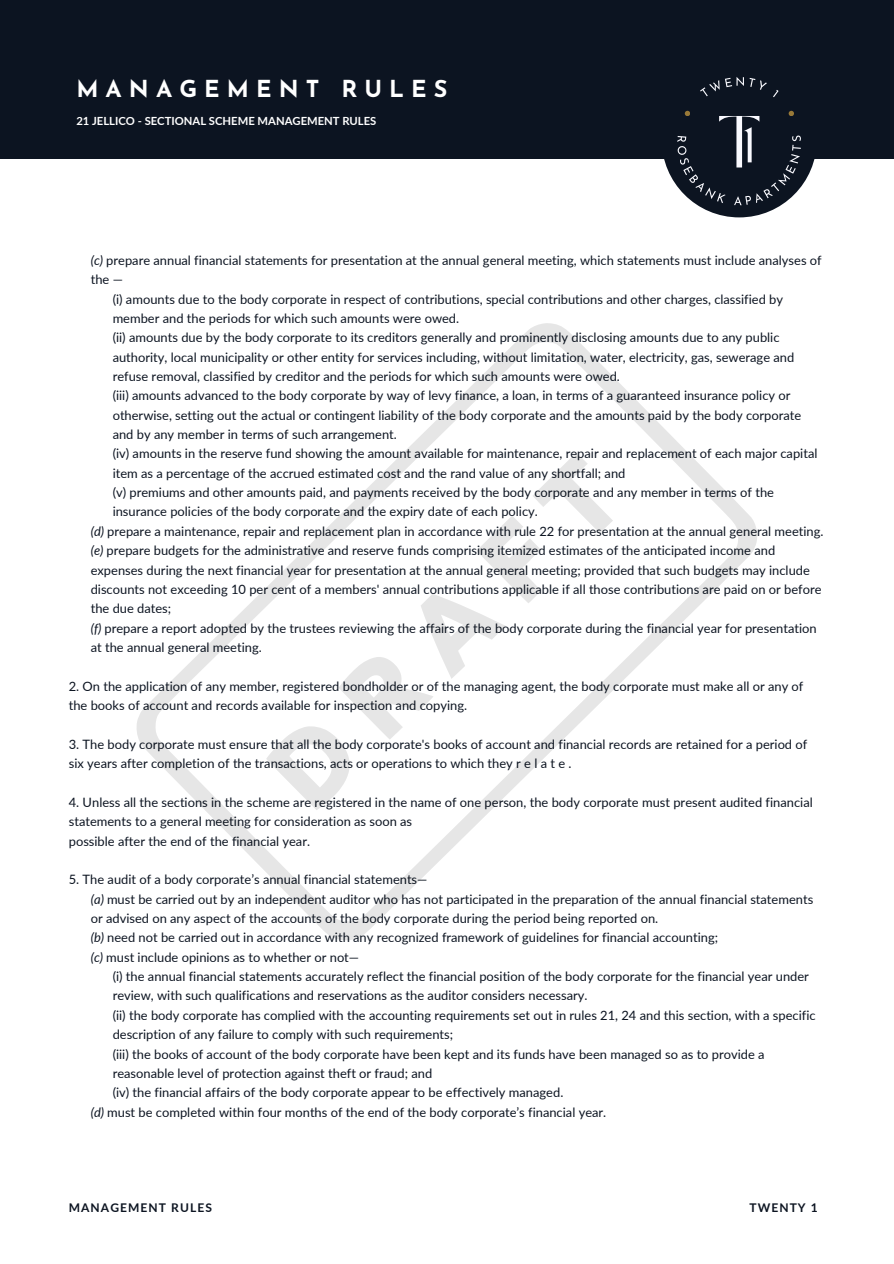
<style>
.page{position:relative;width:894px;height:1264px;background:#fff}
.page>*{position:absolute;margin:0;border:0;box-sizing:border-box;transform-origin:0 0}
.t1{font:700 23.4px "Josefin Sans";letter-spacing:.305em;color:#fff}
.t2{font:12.9px/19.4px "Lato";color:#0c1421}
.t3{font:700 12px "Lato";letter-spacing:.09em;color:#0c1421}
.t4{font:700 11.25px "Lato";color:#fff}
.s1{font-style:italic}
</style>
<div class="page">
<div style="left:0;top:0;width:893px;height:159px;background:#0c1421"></div>
<div style="left:661px;top:62px;width:155px;height:155px;background:#0c1421;border-radius:50%"></div>
<svg style="left:700px;top:77px;width:43px;height:19px"></svg>
<svg style="left:749px;top:78px;width:17px;height:12px"></svg>
<svg style="left:773px;top:90px;width:5px;height:7px"></svg>
<svg style="left:677px;top:111px;width:123px;height:94px"></svg>
<svg style="left:136px;top:323px;width:621px;height:617px"></svg>
<svg style="left:266px;top:452px;width:347px;height:358px"></svg>
<p class="t1" style="left:76px;top:80px;width:372px">MANAGEMENT RULES</p>
<p class="t4" style="left:76px;top:114px;width:301px">21 JELLICO - SECTIONAL SCHEME MANAGEMENT RULES</p>
<h1 class="t2" style="left:91px;top:250px;width:732px"><span class="s1">(c)</span> prepare annual financial statements for presentation at the annual general meeting, which statements must include analyses of the —</h1>
<p class="t2" style="left:113px;top:289px;width:671px">(i) amounts due to the body corporate in respect of contributions, special contributions and other charges, classified by member and the periods for which such amounts were owed.</p>
<p class="t2" style="left:113px;top:327px;width:683px">(ii) amounts due by the body corporate to its creditors generally and prominently disclosing amounts due to any public authority, local municipality or other entity for services including, without limitation, water, electricity, gas, sewerage and refuse removal, classified by creditor and the periods for which such amounts were owed.</p>
<p class="t2" style="left:113px;top:385px;width:690px">(iii) amounts advanced to the body corporate by way of levy finance, a loan, in terms of a guaranteed insurance policy or otherwise, setting out the actual or contingent liability of the body corporate and the amounts paid by the body corporate and by any member in terms of such arrangement.</p>
<p class="t2" style="left:113px;top:444px;width:706px">(iv) amounts in the reserve fund showing the amount available for maintenance, repair and replacement of each major capital item as a percentage of the accrued estimated cost and the rand value of any shortfall; and</p>
<p class="t2" style="left:113px;top:482px;width:662px">(v) premiums and other amounts paid, and payments received by the body corporate and any member in terms of the insurance policies of the body corporate and the expiry date of each policy.</p>
<p class="t2" style="left:91px;top:521px;width:734px"><span class="s1">(d)</span> prepare a maintenance, repair and replacement plan in accordance with rule 22 for presentation at the annual general meeting.</p>
<p class="t2" style="left:91px;top:540px;width:732px"><span class="s1">(e)</span> prepare budgets for the administrative and reserve funds comprising itemized estimates of the anticipated income and expenses during the next financial year for presentation at the annual general meeting; provided that such budgets may include discounts not exceeding 10 per cent of a members' annual contributions applicable if all those contributions are paid on or before the due dates;</p>
<p class="t2" style="left:91px;top:618px;width:727px"><span class="s1">(f)</span> prepare a report adopted by the trustees reviewing the affairs of the body corporate during the financial year for presentation at the annual general meeting.</p>
<p class="t2" style="left:69px;top:676px;width:736px">2. On the application of any member, registered bondholder or of the managing agent, the body corporate must make all or any of the books of account and records available for inspection and copying.</p>
<p class="t2" style="left:69px;top:734px;width:739px">3. The body corporate must ensure that all the body corporate's books of account and financial records are retained for a period of six years after completion of the transactions, acts or operations to which they r e l a t e .</p>
<p class="t2" style="left:69px;top:792px;width:745px">4. Unless all the sections in the scheme are registered in the name of one person, the body corporate must present audited financial statements to a general meeting for consideration as soon as<br>possible after the end of the financial year.</p>
<h3 class="t2" style="left:69px;top:869px;width:360px">5. The audit of a body corporate’s annual financial statements—</h3>
<h3 class="t2" style="left:91px;top:889px;width:723px"><span class="s1">(a)</span> must be carried out by an independent auditor who has not participated in the preparation of the annual financial statements or advised on any aspect of the accounts of the body corporate during the period being reported on.</h3>
<h3 class="t2" style="left:91px;top:927px;width:628px"><span class="s1">(b)</span> need not be carried out in accordance with any recognized framework of guidelines for financial accounting;</h3>
<h3 class="t2" style="left:91px;top:947px;width:270px"><span class="s1">(c)</span> must include opinions as to whether or not—</h3>
<p class="t2" style="left:113px;top:966px;width:697px">(i) the annual financial statements accurately reflect the financial position of the body corporate for the financial year under review, with such qualifications and reservations as the auditor considers necessary.</p>
<p class="t2" style="left:113px;top:1005px;width:704px">(ii) the body corporate has complied with the accounting requirements set out in rules 21, 24 and this section, with a specific description of any failure to comply with such requirements;</p>
<p class="t2" style="left:113px;top:1043px;width:653px">(iii) the books of account of the body corporate have been kept and its funds have been managed so as to provide a reasonable level of protection against theft or fraud; and</p>
<p class="t2" style="left:113px;top:1082px;width:452px">(iv) the financial affairs of the body corporate appear to be effectively managed.</p>
<p class="t2" style="left:91px;top:1101px;width:517px"><span class="s1">(d)</span> must be completed within four months of the end of the body corporate’s financial year.</p>
<p class="t3" style="left:69px;top:1200px;width:145px">MANAGEMENT RULES</p>
<p class="t3" style="left:749px;top:1200px;width:70px">TWENTY 1</p>
</div>
